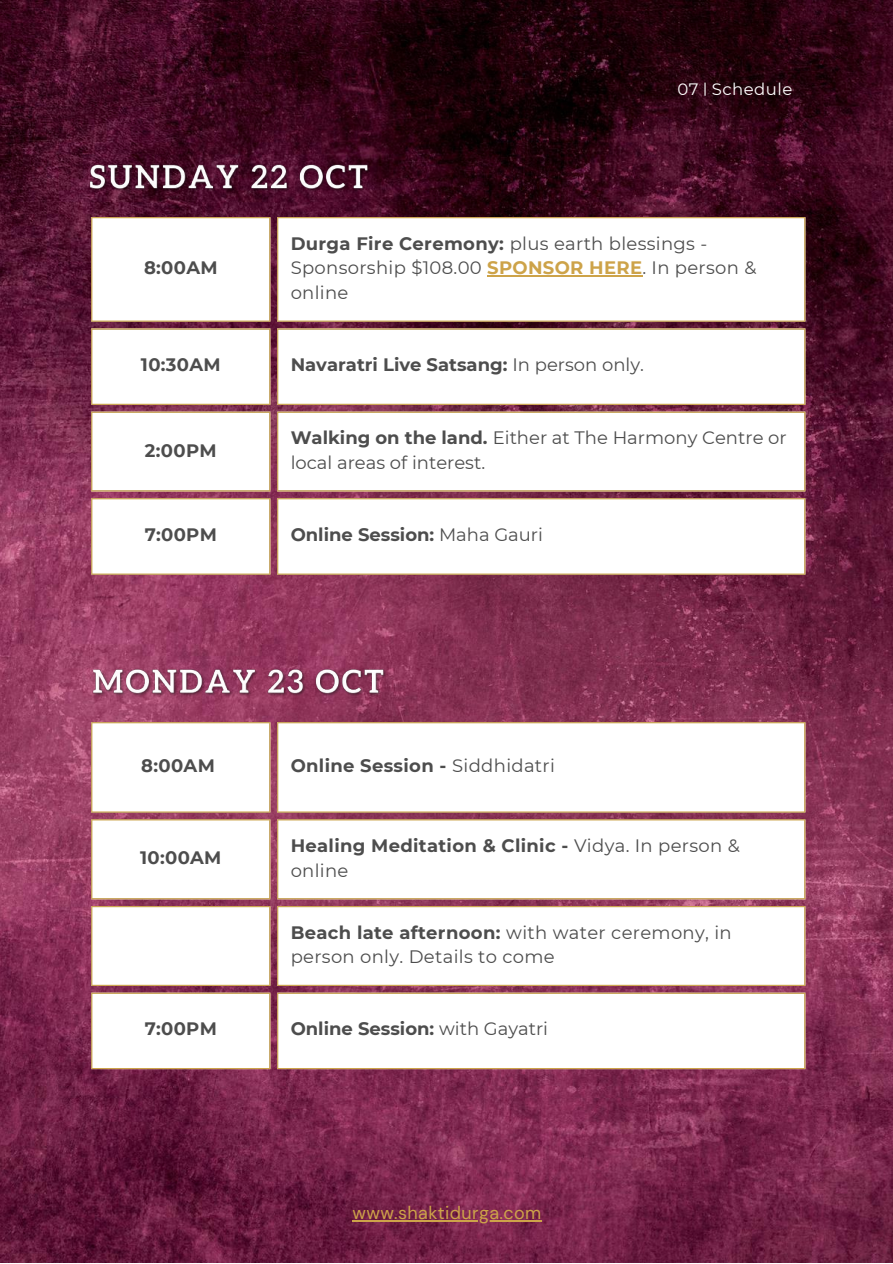
<style>
.page{position:relative;width:893px;height:1264px;background:#fff}
.page>*{position:absolute;margin:0;border:0;box-sizing:border-box;transform-origin:0 0}
.t1{font:18px/24.8px "Montserrat";letter-spacing:.02em;color:#4d4d4d}
.t2{font:700 18px/24.8px "Montserrat";letter-spacing:.02em;color:#4d4d4d}
.t3{font:700 18px "Montserrat";color:#4d4d4d}
.t4{font:18px/24.8px "Montserrat";color:#4d4d4d}
.t5{font:18px "DM Sans";letter-spacing:.02em;color:#cda349}
.t6{font:16.5px "Montserrat";letter-spacing:.03em;color:#fff}
.s1{font-weight:700}
.s2{font-weight:700;color:#cda349}
.s3{font-weight:400}
</style>
<div class="page">
<img style="left:0;top:0;width:892px;height:1262px">
<svg style="left:91px;top:217px;width:714px;height:357px"></svg>
<hr style="left:487px;top:275px;width:155px;height:2px;background:#cda349">
<hr style="left:91px;top:218px;width:1px;height:102px;background:#cda349">
<hr style="left:269px;top:218px;width:1px;height:102px;background:#cda349">
<hr style="left:91px;top:217px;width:179px;height:1px;background:#cda349">
<hr style="left:91px;top:320px;width:179px;height:2px;background:#cda349">
<hr style="left:277px;top:218px;width:1px;height:102px;background:#cda349">
<hr style="left:804px;top:218px;width:1px;height:102px;background:#cda349">
<hr style="left:277px;top:217px;width:528px;height:1px;background:#cda349">
<hr style="left:277px;top:320px;width:528px;height:2px;background:#cda349">
<hr style="left:91px;top:329px;width:1px;height:75px;background:#cda349">
<hr style="left:269px;top:329px;width:1px;height:75px;background:#cda349">
<hr style="left:91px;top:328px;width:179px;height:1px;background:#cda349">
<hr style="left:91px;top:404px;width:179px;height:1px;background:#cda349">
<hr style="left:277px;top:329px;width:1px;height:75px;background:#cda349">
<hr style="left:804px;top:329px;width:1px;height:75px;background:#cda349">
<hr style="left:277px;top:328px;width:528px;height:1px;background:#cda349">
<hr style="left:277px;top:404px;width:528px;height:1px;background:#cda349">
<hr style="left:91px;top:413px;width:1px;height:77px;background:#cda349">
<hr style="left:269px;top:413px;width:1px;height:77px;background:#cda349">
<hr style="left:91px;top:411px;width:179px;height:2px;background:#cda349">
<hr style="left:91px;top:490px;width:179px;height:1px;background:#cda349">
<hr style="left:277px;top:413px;width:1px;height:77px;background:#cda349">
<hr style="left:804px;top:413px;width:1px;height:77px;background:#cda349">
<hr style="left:277px;top:411px;width:528px;height:2px;background:#cda349">
<hr style="left:277px;top:490px;width:528px;height:1px;background:#cda349">
<hr style="left:91px;top:499px;width:1px;height:74px;background:#cda349">
<hr style="left:269px;top:499px;width:1px;height:74px;background:#cda349">
<hr style="left:91px;top:498px;width:179px;height:1px;background:#cda349">
<hr style="left:91px;top:573px;width:179px;height:1px;background:#cda349">
<hr style="left:277px;top:499px;width:1px;height:74px;background:#cda349">
<hr style="left:804px;top:499px;width:1px;height:74px;background:#cda349">
<hr style="left:277px;top:498px;width:528px;height:1px;background:#cda349">
<hr style="left:277px;top:573px;width:528px;height:1px;background:#cda349">
<img style="left:88px;top:158px;width:285px;height:36px">
<img style="left:90px;top:663px;width:300px;height:36px">
<svg style="left:91px;top:722px;width:714px;height:347px"></svg>
<hr style="left:91px;top:723px;width:1px;height:88px;background:#cda349">
<hr style="left:269px;top:723px;width:1px;height:88px;background:#cda349">
<hr style="left:91px;top:722px;width:179px;height:1px;background:#cda349">
<hr style="left:91px;top:811px;width:179px;height:1px;background:#cda349">
<hr style="left:277px;top:723px;width:1px;height:88px;background:#cda349">
<hr style="left:804px;top:723px;width:1px;height:88px;background:#cda349">
<hr style="left:277px;top:722px;width:528px;height:1px;background:#cda349">
<hr style="left:277px;top:811px;width:528px;height:1px;background:#cda349">
<hr style="left:91px;top:820px;width:1px;height:78px;background:#cda349">
<hr style="left:269px;top:820px;width:1px;height:78px;background:#cda349">
<hr style="left:91px;top:819px;width:179px;height:1px;background:#cda349">
<hr style="left:91px;top:898px;width:179px;height:1px;background:#cda349">
<hr style="left:277px;top:820px;width:1px;height:78px;background:#cda349">
<hr style="left:804px;top:820px;width:1px;height:78px;background:#cda349">
<hr style="left:277px;top:819px;width:528px;height:1px;background:#cda349">
<hr style="left:277px;top:898px;width:528px;height:1px;background:#cda349">
<hr style="left:91px;top:907px;width:1px;height:77px;background:#cda349">
<hr style="left:269px;top:907px;width:1px;height:77px;background:#cda349">
<hr style="left:91px;top:906px;width:179px;height:1px;background:#cda349">
<hr style="left:91px;top:984px;width:179px;height:1px;background:#cda349">
<hr style="left:277px;top:907px;width:1px;height:77px;background:#cda349">
<hr style="left:804px;top:907px;width:1px;height:77px;background:#cda349">
<hr style="left:277px;top:906px;width:528px;height:1px;background:#cda349">
<hr style="left:277px;top:984px;width:528px;height:1px;background:#cda349">
<hr style="left:91px;top:993px;width:1px;height:74px;background:#cda349">
<hr style="left:269px;top:993px;width:1px;height:74px;background:#cda349">
<hr style="left:91px;top:992px;width:179px;height:1px;background:#cda349">
<hr style="left:91px;top:1067px;width:179px;height:2px;background:#cda349">
<hr style="left:277px;top:993px;width:1px;height:74px;background:#cda349">
<hr style="left:804px;top:993px;width:1px;height:74px;background:#cda349">
<hr style="left:277px;top:992px;width:528px;height:1px;background:#cda349">
<hr style="left:277px;top:1067px;width:528px;height:2px;background:#cda349">
<svg style="left:704px;top:83px;width:1px;height:13px"></svg>
<hr style="left:352px;top:1220px;width:189px;height:1px;background:#cda349">
<p class="t2" style="left:144px;top:255px;width:75px">8:00AM</p>
<p class="t6" style="left:677px;top:79px;width:116px">07 Schedule</p>
<p class="t1" style="left:290px;top:231px;width:467px"><span class="s1">Durga Fire Ceremony:</span> plus earth blessings -<br>Sponsorship $108.00 <span class="s2">SPONSOR HERE</span>. In person &amp; online</p>
<p class="t2" style="left:141px;top:352px;width:81px">10:30AM</p>
<p class="t3" style="left:290px;top:354px;width:355px">Navaratri Live Satsang: <span class="s3">In person only.</span></p>
<p class="t2" style="left:145px;top:438px;width:73px">2:00PM</p>
<p class="t4" style="left:290px;top:425px;width:497px"><span class="s1">Walking on the land.</span> Either at The Harmony Centre or local areas of interest.</p>
<p class="t2" style="left:145px;top:522px;width:74px">7:00PM</p>
<p class="t3" style="left:290px;top:523px;width:254px">Online Session: <span class="s3">Maha Gauri</span></p>
<p class="t2" style="left:141px;top:752px;width:75px">8:00AM</p>
<p class="t2" style="left:290px;top:752px;width:266px">Online Session - <span class="s3">Siddhidatri</span></p>
<p class="t2" style="left:140px;top:845px;width:83px">10:00AM</p>
<p class="t2" style="left:290px;top:833px;width:450px">Healing Meditation &amp; Clinic - <span class="s3">Vidya. In person &amp; online</span></p>
<p class="t1" style="left:290px;top:919px;width:442px"><span class="s1">Beach late afternoon:</span> with water ceremony, in person only. Details to come</p>
<p class="t2" style="left:145px;top:1016px;width:74px">7:00PM</p>
<p class="t3" style="left:290px;top:1017px;width:259px">Online Session: <span class="s3">with Gayatri</span></p>
<p class="t5" style="left:352px;top:1201px;width:190px">www.shaktidurga.com</p>
</div>
